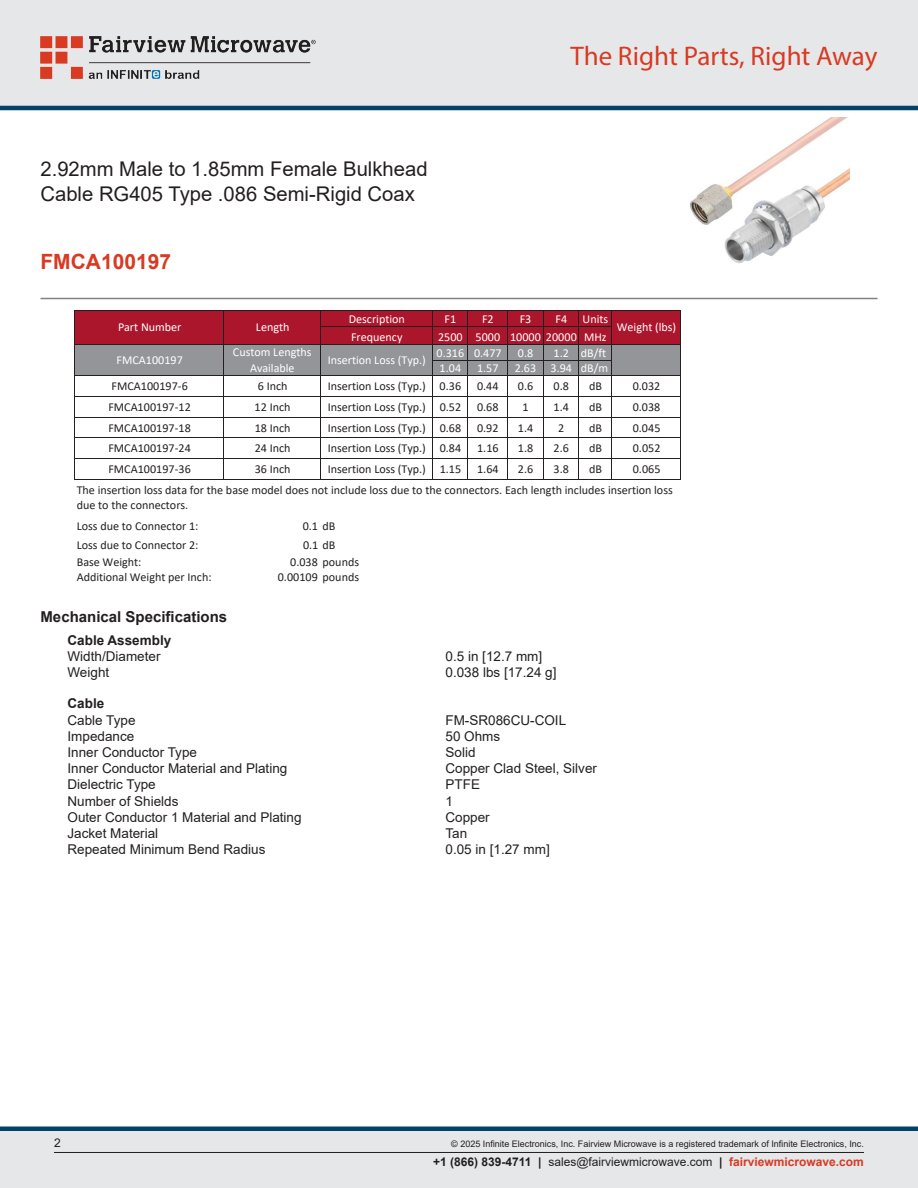
<style>
.page{position:relative;width:918px;height:1188px;background:#fff}
.page>*{position:absolute;margin:0;border:0;box-sizing:border-box;transform-origin:0 0}
.t1{font:27px "Myriad Pro";color:#d83a22}
.Branded_Part_No{font:700 21px "Arial";color:#d83a22}
.Web_Description_Para{font:20.25px/24.3px "Arial";color:#231f20}
.Head1{font:700 15px "Arial";color:#231f20}
.Specs_Para{font:13.5px "Arial";color:#231f20}
.Head2_after_Head1{font:700 13.5px "Arial";color:#231f20}
.Head3{font:700 13.5px "Arial";color:#231f20}
.t2{font:12.15px/15.3px "Calibri";color:#231f20}
.t3{font:12.15px/15.6px "Calibri";color:#fff}
.t4{font:12px "Arial";color:#231f20}
.Copyright_disclaimer{font:9px "Arial";color:#231f20}
.s1{font-weight:700}
.s2{font-weight:700;color:#d83a22}
</style>
<div class="page">
<div style="left:0;top:1131px;width:918px;height:57px;background:#e6e7e9"></div>
<div style="left:0;top:1126px;width:918px;height:5px;background:#004268"></div>
<div style="left:0;top:0;width:918px;height:108px;background:#e6e7e9"></div>
<hr style="left:0;top:106px;width:918px;height:4px;background:#004268">
<img style="left:40px;top:36px;width:276px;height:42px">
<hr style="left:54px;top:1152px;width:810px;height:1px;background:#231f20">
<hr style="left:40px;top:298px;width:838px;height:1px;background:#808285">
<img style="left:689px;top:117px;width:160px;height:146px">
<div style="left:74px;top:311px;width:607px;height:34px;background:#ac162c"></div>
<div style="left:74px;top:345px;width:607px;height:31px;background:#939598"></div>
<hr style="left:74px;top:310px;width:393px;height:1px;background:#231f20">
<hr style="left:468px;top:310px;width:39px;height:1px;background:#231f20">
<hr style="left:507px;top:310px;width:36px;height:1px;background:#231f20">
<hr style="left:543px;top:310px;width:35px;height:1px;background:#231f20">
<hr style="left:578px;top:310px;width:33px;height:1px;background:#231f20">
<hr style="left:74px;top:311px;width:1px;height:34px;background:#231f20">
<hr style="left:224px;top:311px;width:1px;height:34px;background:#231f20">
<svg style="left:320px;top:311px;width:1px;height:33px"></svg>
<hr style="left:75px;top:375px;width:357px;height:1px;background:#231f20">
<svg style="left:432px;top:311px;width:1px;height:64px"></svg>
<svg style="left:467px;top:310px;width:1px;height:65px"></svg>
<svg style="left:507px;top:311px;width:1px;height:64px"></svg>
<svg style="left:543px;top:311px;width:1px;height:64px"></svg>
<svg style="left:578px;top:311px;width:1px;height:64px"></svg>
<hr style="left:75px;top:396px;width:536px;height:1px;background:#231f20">
<hr style="left:75px;top:417px;width:536px;height:1px;background:#231f20">
<hr style="left:75px;top:438px;width:536px;height:1px;background:#231f20">
<hr style="left:75px;top:458px;width:536px;height:1px;background:#231f20">
<hr style="left:74px;top:345px;width:1px;height:135px;background:#231f20">
<hr style="left:224px;top:345px;width:1px;height:135px;background:#231f20">
<hr style="left:320px;top:345px;width:1px;height:135px;background:#231f20">
<hr style="left:432px;top:376px;width:1px;height:104px;background:#231f20">
<hr style="left:467px;top:376px;width:1px;height:104px;background:#231f20">
<hr style="left:507px;top:376px;width:1px;height:104px;background:#231f20">
<hr style="left:543px;top:376px;width:1px;height:104px;background:#231f20">
<hr style="left:578px;top:376px;width:1px;height:104px;background:#231f20">
<hr style="left:611px;top:310px;width:1px;height:169px;background:#231f20">
<hr style="left:681px;top:311px;width:1px;height:168px;background:#231f20">
<hr style="left:612px;top:310px;width:69px;height:1px;background:#231f20">
<hr style="left:320px;top:326px;width:291px;height:1px;background:#231f20">
<hr style="left:75px;top:344px;width:606px;height:1px;background:#231f20">
<hr style="left:432px;top:360px;width:180px;height:1px;background:#231f20">
<hr style="left:432px;top:375px;width:249px;height:1px;background:#231f20">
<hr style="left:612px;top:396px;width:69px;height:1px;background:#231f20">
<hr style="left:612px;top:417px;width:69px;height:1px;background:#231f20">
<hr style="left:612px;top:438px;width:69px;height:1px;background:#231f20">
<hr style="left:612px;top:458px;width:69px;height:1px;background:#231f20">
<hr style="left:75px;top:479px;width:606px;height:1px;background:#231f20">
<h1 class="Web_Description_Para" style="left:40px;top:157px;width:389px">2.92mm Male to 1.85mm Female Bulkhead<br>Cable RG405 Type .086 Semi-Rigid Coax</h1>
<p class="Branded_Part_No" style="left:40px;top:247px;width:132px">FMCA100197</p>
<h1 class="t1" style="left:571px;top:39px;width:308px">The Right Parts, Right Away</h1>
<p class="t3" style="left:349px;top:311px;width:58px">Description</p>
<p class="t3" style="left:445px;top:311px;width:13px">F1</p>
<p class="t3" style="left:482px;top:311px;width:13px">F2</p>
<p class="t3" style="left:520px;top:311px;width:13px">F3</p>
<p class="t3" style="left:555px;top:311px;width:13px">F4</p>
<p class="t3" style="left:583px;top:311px;width:27px">Units</p>
<p class="t3" style="left:351px;top:329px;width:53px">Frequency</p>
<p class="t3" style="left:436px;top:329px;width:172px">2500 5000 10000 20000 MHz<br>0.316 0.477</p>
<p class="t3" style="left:118px;top:319px;width:65px">Part Number</p>
<p class="t3" style="left:256px;top:319px;width:35px">Length</p>
<p class="t3" style="left:617px;top:319px;width:61px">Weight (lbs)</p>
<p class="t3" style="left:518px;top:344px;width:17px">0.8</p>
<p class="t3" style="left:554px;top:344px;width:54px">1.2 dB/ft</p>
<p class="t3" style="left:117px;top:351px;width:68px">FMCA100197</p>
<p class="t3" style="left:233px;top:344px;width:80px;text-align:center">Custom Lengths<br>Available</p>
<p class="t3" style="left:328px;top:351px;width:100px">Insertion Loss (Typ.)</p>
<p class="t3" style="left:440px;top:360px;width:23px">1.04</p>
<p class="t3" style="left:477px;top:360px;width:23px">1.57</p>
<p class="t3" style="left:515px;top:360px;width:95px">2.63 3.94 dB/m</p>
<p class="t2" style="left:112px;top:378px;width:78px">FMCA100197-6</p>
<p class="t2" style="left:258px;top:378px;width:31px">6 Inch</p>
<p class="t2" style="left:328px;top:378px;width:135px">Insertion Loss (Typ.) 0.36</p>
<p class="t2" style="left:477px;top:378px;width:23px">0.44</p>
<p class="t2" style="left:518px;top:378px;width:17px">0.6</p>
<p class="t2" style="left:554px;top:378px;width:17px">0.8</p>
<p class="t2" style="left:589px;top:378px;width:14px">dB</p>
<p class="t2" style="left:633px;top:378px;width:29px">0.032</p>
<p class="t2" style="left:108px;top:399px;width:84px">FMCA100197-12</p>
<p class="t2" style="left:255px;top:399px;width:37px">12 Inch</p>
<p class="t2" style="left:328px;top:399px;width:135px">Insertion Loss (Typ.) 0.52</p>
<p class="t2" style="left:477px;top:399px;width:23px">0.68</p>
<p class="t2" style="left:522px;top:399px;width:8px">1</p>
<p class="t2" style="left:554px;top:399px;width:17px">1.4</p>
<p class="t2" style="left:589px;top:399px;width:14px">dB</p>
<p class="t2" style="left:633px;top:399px;width:29px">0.038</p>
<p class="t2" style="left:108px;top:420px;width:84px">FMCA100197-18</p>
<p class="t2" style="left:255px;top:420px;width:37px">18 Inch</p>
<p class="t2" style="left:328px;top:420px;width:135px">Insertion Loss (Typ.) 0.68</p>
<p class="t2" style="left:477px;top:420px;width:23px">0.92</p>
<p class="t2" style="left:518px;top:420px;width:17px">1.4</p>
<p class="t2" style="left:558px;top:420px;width:8px">2</p>
<p class="t2" style="left:589px;top:420px;width:14px">dB</p>
<p class="t2" style="left:633px;top:420px;width:29px">0.045</p>
<p class="t2" style="left:108px;top:440px;width:84px">FMCA100197-24</p>
<p class="t2" style="left:255px;top:440px;width:37px">24 Inch</p>
<p class="t2" style="left:328px;top:440px;width:135px">Insertion Loss (Typ.) 0.84</p>
<p class="t2" style="left:477px;top:440px;width:23px">1.16</p>
<p class="t2" style="left:518px;top:440px;width:17px">1.8</p>
<p class="t2" style="left:554px;top:440px;width:17px">2.6</p>
<p class="t2" style="left:589px;top:440px;width:14px">dB</p>
<p class="t2" style="left:633px;top:440px;width:29px">0.052</p>
<p class="t2" style="left:108px;top:461px;width:84px">FMCA100197-36</p>
<p class="t2" style="left:255px;top:461px;width:37px">36 Inch</p>
<p class="t2" style="left:328px;top:461px;width:135px">Insertion Loss (Typ.) 1.15</p>
<p class="t2" style="left:477px;top:461px;width:23px">1.64</p>
<p class="t2" style="left:518px;top:461px;width:17px">2.6</p>
<p class="t2" style="left:554px;top:461px;width:17px">3.8</p>
<p class="t2" style="left:589px;top:461px;width:14px">dB</p>
<p class="t2" style="left:633px;top:461px;width:29px">0.065</p>
<p class="t2" style="left:77px;top:482px;width:598px">The insertion loss data for the base model does not include loss due to the connectors. Each length includes insertion loss due to the connectors.</p>
<p class="t2" style="left:77px;top:518px;width:123px">Loss due to Connector 1:</p>
<p class="t2" style="left:303px;top:518px;width:34px">0.1 dB</p>
<p class="t2" style="left:77px;top:537px;width:123px">Loss due to Connector 2:</p>
<p class="t2" style="left:303px;top:537px;width:34px">0.1 dB</p>
<p class="t2" style="left:77px;top:554px;width:66px">Base Weight:</p>
<p class="t2" style="left:290px;top:554px;width:70px">0.038 pounds</p>
<p class="t2" style="left:77px;top:569px;width:136px">Additional Weight per Inch:</p>
<p class="t2" style="left:278px;top:569px;width:83px">0.00109 pounds</p>
<p class="Head1" style="left:40px;top:606px;width:188px">Mechanical Specifications</p>
<p class="Head2_after_Head1" style="left:68px;top:631px;width:105px">Cable Assembly</p>
<p class="Specs_Para" style="left:68px;top:647px;width:95px">Width/Diameter</p>
<p class="Specs_Para" style="left:446px;top:647px;width:98px">0.5 in [12.7 mm]</p>
<p class="Specs_Para" style="left:68px;top:663px;width:43px">Weight</p>
<p class="Specs_Para" style="left:446px;top:663px;width:113px">0.038 lbs [17.24 g]</p>
<p class="Head3" style="left:68px;top:694px;width:38px">Cable</p>
<p class="Specs_Para" style="left:68px;top:711px;width:70px">Cable Type</p>
<p class="Specs_Para" style="left:446px;top:711px;width:122px">FM-SR086CU-COIL</p>
<p class="Specs_Para" style="left:68px;top:727px;width:68px">Impedance</p>
<p class="Specs_Para" style="left:446px;top:727px;width:56px">50 Ohms</p>
<p class="Specs_Para" style="left:68px;top:743px;width:131px">Inner Conductor Type</p>
<p class="Specs_Para" style="left:446px;top:743px;width:32px">Solid</p>
<p class="Specs_Para" style="left:68px;top:759px;width:221px">Inner Conductor Material and Plating</p>
<p class="Specs_Para" style="left:446px;top:759px;width:153px">Copper Clad Steel, Silver</p>
<p class="Specs_Para" style="left:68px;top:775px;width:90px">Dielectric Type</p>
<p class="Specs_Para" style="left:446px;top:775px;width:36px">PTFE</p>
<p class="Specs_Para" style="left:68px;top:792px;width:113px">Number of Shields</p>
<p class="Specs_Para" style="left:446px;top:792px;width:9px">1</p>
<p class="Specs_Para" style="left:68px;top:808px;width:236px">Outer Conductor 1 Material and Plating</p>
<p class="Specs_Para" style="left:446px;top:808px;width:46px">Copper</p>
<p class="Specs_Para" style="left:68px;top:824px;width:92px">Jacket Material</p>
<p class="Specs_Para" style="left:446px;top:824px;width:23px">Tan</p>
<p class="Specs_Para" style="left:68px;top:840px;width:200px">Repeated Minimum Bend Radius</p>
<p class="Specs_Para" style="left:446px;top:840px;width:106px">0.05 in [1.27 mm]</p>
<p class="t4" style="left:54px;top:1135px;width:8px">2</p>
<p class="Copyright_disclaimer" style="left:451px;top:1138px;width:414px">© 2025 Infinite Electronics, Inc. Fairview Microwave is a registered trademark of Infinite Electronics, Inc.</p>
<p class="t4" style="left:433px;top:1153px;width:432px"><span class="s1">+1 (866) 839-4711 |</span> sales@fairviewmicrowave.com <span class="s1">|</span> <span class="s2">fairviewmicrowave.com</span></p>
</div>
